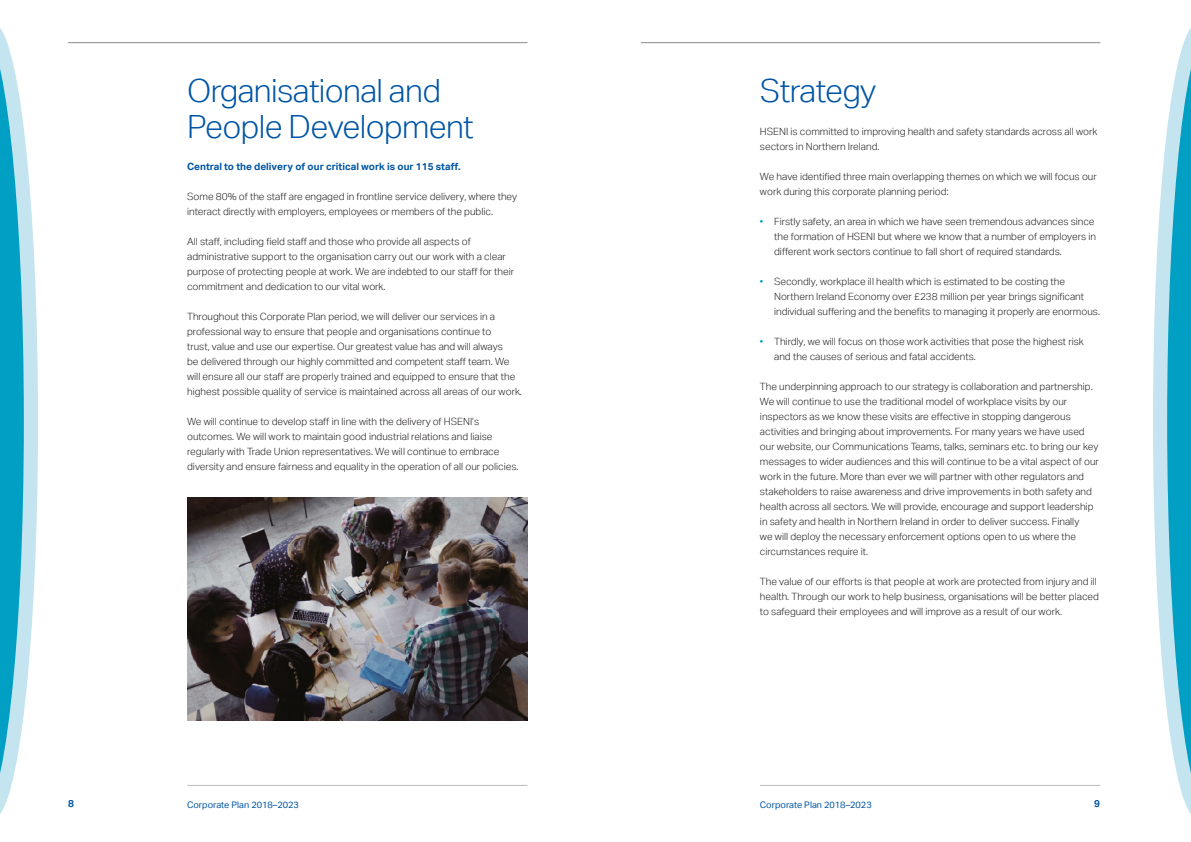
<style>
.page{position:relative;width:1191px;height:842px;background:#fff}
.page>*{position:absolute;margin:0;border:0;box-sizing:border-box;transform-origin:0 0}
.t1{font:300 32px/36px "Aktiv Grotesk";letter-spacing:-.02em;color:#0155a5}
.t2{font:300 10px/15px "Aktiv Grotesk";color:#231f20}
.t3{font:700 10px "Aktiv Grotesk";color:#0155a5}
.t4{font:9.1px "Aktiv Grotesk";color:#0155a5}
.s1{color:#009fc3}
</style>
<div class="page">
<hr style="left:68px;top:43px;width:459px;height:1px;background:#878b91">
<hr style="left:641px;top:43px;width:459px;height:1px;background:#878b91">
<hr style="left:187px;top:785px;width:340px;height:1px;background:#bbbdc0">
<hr style="left:760px;top:785px;width:340px;height:1px;background:#bbbdc0">
<svg style="left:0;top:28px;width:38px;height:786px"></svg>
<svg style="left:1153px;top:28px;width:38px;height:786px"></svg>
<img style="left:187px;top:497px;width:340px;height:223px">
<h1 class="t1" style="left:187px;top:73px;width:288px">Organisational and<br>People Development</h1>
<p class="t3" style="left:187px;top:160px;width:275px">Central to the delivery of our critical work is our 115 staff.</p>
<p class="t2" style="left:187px;top:189px;width:331px">Some 80% of the staff are engaged in frontline service delivery, where they interact directly with employers, employees or members of the public.</p>
<p class="t2" style="left:187px;top:234px;width:328px">All staff, including field staff and those who provide all aspects of administrative support to the organisation carry out our work with a clear purpose of protecting people at work. We are indebted to our staff for their commitment and dedication to our vital work.</p>
<p class="t2" style="left:187px;top:309px;width:336px">Throughout this Corporate Plan period, we will deliver our services in a professional way to ensure that people and organisations continue to<br>trust, value and use our expertise. Our greatest value has and will always<br>be delivered through our highly committed and competent staff team. We will ensure all our staff are properly trained and equipped to ensure that the highest possible quality of service is maintained across all areas of our work.</p>
<p class="t2" style="left:187px;top:414px;width:333px">We will continue to develop staff in line with the delivery of HSENI’s outcomes. We will work to maintain good industrial relations and liaise regularly with Trade Union representatives. We will continue to embrace diversity and ensure fairness and equality in the operation of all our policies.</p>
<h1 class="t1" style="left:760px;top:73px;width:118px">Strategy</h1>
<p class="t2" style="left:760px;top:124px;width:339px">HSENI is committed to improving health and safety standards across all work sectors in Northern Ireland.</p>
<p class="t2" style="left:760px;top:169px;width:338px">We have identified three main overlapping themes on which we will focus our work during this corporate planning period:</p>
<p class="t2" style="left:774px;top:214px;width:323px;text-indent:-14px"><span class="s1">•</span> Firstly safety, an area in which we have seen tremendous advances since the formation of HSENI but where we know that a number of employers in different work sectors continue to fall short of required standards.</p>
<p class="t2" style="left:774px;top:274px;width:327px;text-indent:-14px"><span class="s1">•</span> Secondly, workplace ill health which is estimated to be costing the<br>Northern Ireland Economy over £238 million per year brings significant individual suffering and the benefits to managing it properly are enormous.</p>
<p class="t2" style="left:774px;top:334px;width:311px;text-indent:-14px"><span class="s1">•</span> Thirdly, we will focus on those work activities that pose the highest risk and the causes of serious and fatal accidents.</p>
<p class="t2" style="left:760px;top:379px;width:340px">The underpinning approach to our strategy is collaboration and partnership.<br>We will continue to use the traditional model of workplace visits by our inspectors as we know these visits are effective in stopping dangerous activities and bringing about improvements. For many years we have used our website, our Communications Teams, talks, seminars etc. to bring our key messages to wider audiences and this will continue to be a vital aspect of our work in the future. More than ever we will partner with other regulators and stakeholders to raise awareness and drive improvements in both safety and health across all sectors. We will provide, encourage and support leadership in safety and health in Northern Ireland in order to deliver success. Finally<br>we will deploy the necessary enforcement options open to us where the circumstances require it.</p>
<p class="t2" style="left:760px;top:574px;width:340px">The value of our efforts is that people at work are protected from injury and ill health. Through our work to help business, organisations will be better placed to safeguard their employees and will improve as a result of our work.</p>
<p class="t3" style="left:68px;top:797px;width:7px">8</p>
<p class="t4" style="left:187px;top:799px;width:113px">Corporate Plan 2018–2023</p>
<p class="t4" style="left:760px;top:799px;width:113px">Corporate Plan 2018–2023</p>
<p class="t3" style="left:1094px;top:797px;width:7px">9</p>
</div>
